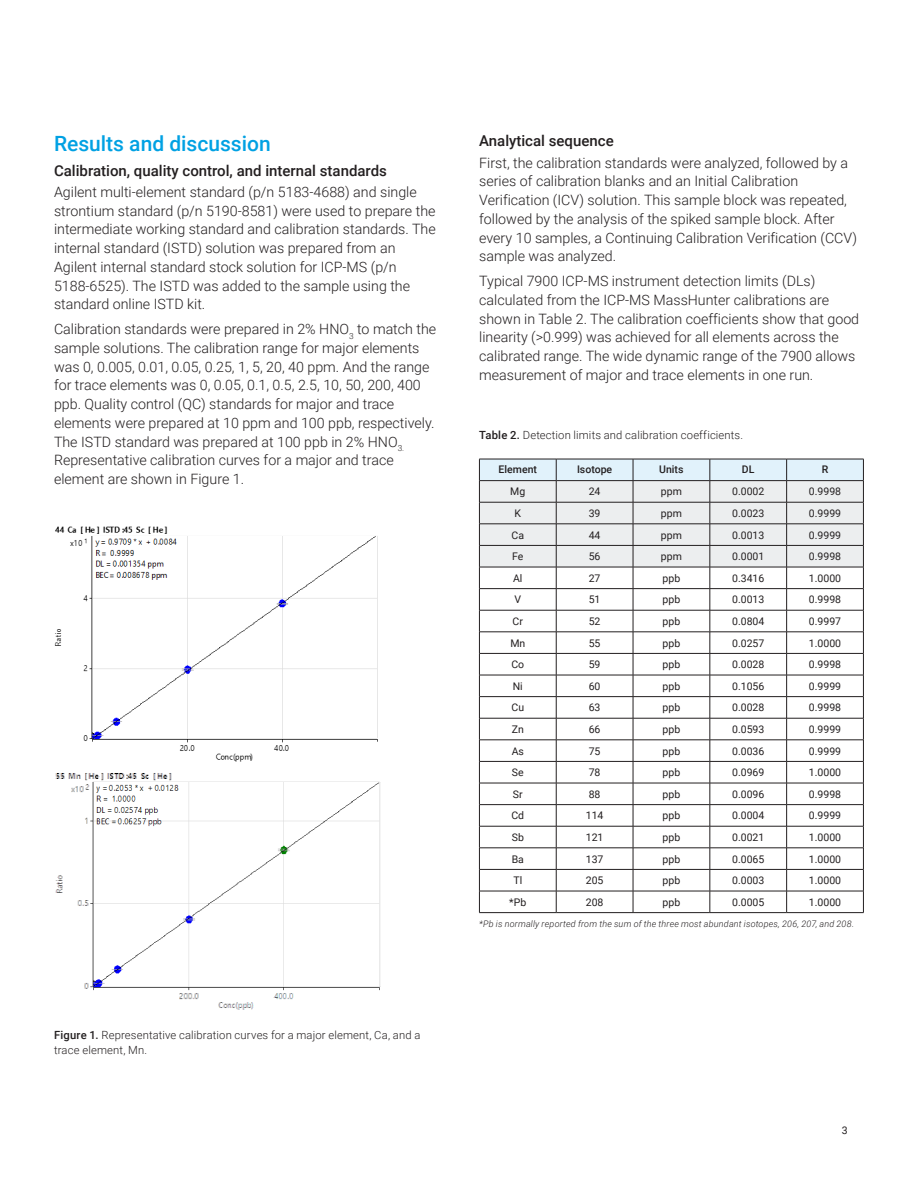
<style>
.page{position:relative;width:918px;height:1188px;background:#fff}
.page>*{position:absolute;margin:0;border:0;box-sizing:border-box;transform-origin:0 0}
.DATA_subhead_large_b{font:500 21px "Roboto";color:#00a1e3}
.DATA_subhead{font:500 15px "Roboto";color:#231f20}
.DATA_text_black{font:300 14.25px/18.8px "Roboto";color:#231f20}
.DATA_caption{font:300 11.25px/15px "Roboto";letter-spacing:.015em;color:#231f20}
.DATA_table_text{font:10.5px "Roboto";color:#231f20}
.DATA_table_text_head{font:500 10.5px "Roboto";color:#231f20}
.DATA_footnote{font:italic 300 9px "Roboto";letter-spacing:.02em;color:#231f20}
.s1{font-weight:500}
</style>
<div class="page">
<img style="left:54px;top:526px;width:324px;height:235px">
<img style="left:55px;top:773px;width:326px;height:237px">
<svg style="left:479px;top:459px;width:385px;height:453px"></svg>
<hr style="left:479px;top:912px;width:77px;height:1px;background:#231f20">
<hr style="left:556px;top:912px;width:77px;height:1px;background:#231f20">
<hr style="left:633px;top:912px;width:77px;height:1px;background:#231f20">
<hr style="left:710px;top:912px;width:77px;height:1px;background:#231f20">
<hr style="left:787px;top:912px;width:77px;height:1px;background:#231f20">
<p class="DATA_subhead_large_b" style="left:54px;top:129px;width:218px">Results and discussion</p>
<p class="DATA_subhead" style="left:54px;top:160px;width:334px">Calibration, quality control, and internal standards</p>
<p class="DATA_text_black" style="left:54px;top:182px;width:383px">Agilent multi-element standard (p/n 5183-4688) and single strontium standard (p/n 5190-8581) were used to prepare the intermediate working standard and calibration standards. The internal standard (ISTD) solution was prepared from an Agilent internal standard stock solution for ICP-MS (p/n 5188-6525). The ISTD was added to the sample using the standard online ISTD kit.</p>
<p class="DATA_text_black" style="left:54px;top:319px;width:384px">Calibration standards were prepared in 2% HNO<sub>3</sub> to match the sample solutions. The calibration range for major elements was 0, 0.005, 0.01, 0.05, 0.25, 1, 5, 20, 40 ppm. And the range for trace elements was 0, 0.05, 0.1, 0.5, 2.5, 10, 50, 200, 400 ppb. Quality control (QC) standards for major and trace elements were prepared at 10 ppm and 100 ppb, respectively.<br>The ISTD standard was prepared at 100 ppb in 2% HNO<sub>3.<br></sub>Representative calibration curves for a major and trace element are shown in Figure 1.</p>
<p class="DATA_caption" style="left:54px;top:1027px;width:368px"><span class="s1">Figure 1.</span> Representative calibration curves for a major element, Ca, and a trace element, Mn.</p>
<p class="DATA_subhead" style="left:479px;top:130px;width:136px">Analytical sequence</p>
<p class="DATA_text_black" style="left:479px;top:153px;width:379px">First, the calibration standards were analyzed, followed by a series of calibration blanks and an Initial Calibration Verification (ICV) solution. This sample block was repeated, followed by the analysis of the spiked sample block. After every 10 samples, a Continuing Calibration Verification (CCV) sample was analyzed.</p>
<p class="DATA_text_black" style="left:479px;top:271px;width:381px">Typical 7900 ICP-MS instrument detection limits (DLs) calculated from the ICP-MS MassHunter calibrations are shown in Table 2. The calibration coefficients show that good linearity (&gt;0.999) was achieved for all elements across the calibrated range. The wide dynamic range of the 7900 allows measurement of major and trace elements in one run.</p>
<p class="DATA_caption" style="left:479px;top:427px;width:265px"><span class="s1">Table 2.</span> Detection limits and calibration coefficients.</p>
<p class="DATA_table_text_head" style="left:499px;top:462px;width:40px">Element</p>
<p class="DATA_table_text_head" style="left:577px;top:462px;width:37px">Isotope</p>
<p class="DATA_table_text_head" style="left:659px;top:462px;width:26px">Units</p>
<p class="DATA_table_text_head" style="left:742px;top:462px;width:14px">DL</p>
<p class="DATA_table_text_head" style="left:822px;top:462px;width:8px">R</p>
<p class="DATA_table_text" style="left:510px;top:484px;width:17px">Mg</p>
<p class="DATA_table_text" style="left:589px;top:484px;width:13px">24</p>
<p class="DATA_table_text" style="left:661px;top:484px;width:22px">ppm</p>
<p class="DATA_table_text" style="left:732px;top:484px;width:34px">0.0002</p>
<p class="DATA_table_text" style="left:809px;top:484px;width:34px">0.9998</p>
<p class="DATA_table_text" style="left:515px;top:506px;width:8px">K</p>
<p class="DATA_table_text" style="left:589px;top:506px;width:13px">39</p>
<p class="DATA_table_text" style="left:661px;top:506px;width:22px">ppm</p>
<p class="DATA_table_text" style="left:732px;top:506px;width:34px">0.0023</p>
<p class="DATA_table_text" style="left:809px;top:506px;width:34px">0.9999</p>
<p class="DATA_table_text" style="left:512px;top:527px;width:14px">Ca</p>
<p class="DATA_table_text" style="left:589px;top:527px;width:13px">44</p>
<p class="DATA_table_text" style="left:661px;top:527px;width:22px">ppm</p>
<p class="DATA_table_text" style="left:732px;top:527px;width:34px">0.0013</p>
<p class="DATA_table_text" style="left:809px;top:527px;width:34px">0.9999</p>
<p class="DATA_table_text" style="left:512px;top:549px;width:13px">Fe</p>
<p class="DATA_table_text" style="left:589px;top:549px;width:13px">56</p>
<p class="DATA_table_text" style="left:661px;top:549px;width:22px">ppm</p>
<p class="DATA_table_text" style="left:732px;top:549px;width:34px">0.0001</p>
<p class="DATA_table_text" style="left:809px;top:549px;width:34px">0.9998</p>
<p class="DATA_table_text" style="left:513px;top:571px;width:11px">Al</p>
<p class="DATA_table_text" style="left:589px;top:571px;width:13px">27</p>
<p class="DATA_table_text" style="left:663px;top:571px;width:19px">ppb</p>
<p class="DATA_table_text" style="left:732px;top:571px;width:34px">0.3416</p>
<p class="DATA_table_text" style="left:809px;top:571px;width:34px">1.0000</p>
<p class="DATA_table_text" style="left:514px;top:592px;width:8px">V</p>
<p class="DATA_table_text" style="left:589px;top:592px;width:13px">51</p>
<p class="DATA_table_text" style="left:663px;top:592px;width:19px">ppb</p>
<p class="DATA_table_text" style="left:732px;top:592px;width:34px">0.0013</p>
<p class="DATA_table_text" style="left:809px;top:592px;width:34px">0.9998</p>
<p class="DATA_table_text" style="left:513px;top:614px;width:12px">Cr</p>
<p class="DATA_table_text" style="left:589px;top:614px;width:13px">52</p>
<p class="DATA_table_text" style="left:663px;top:614px;width:19px">ppb</p>
<p class="DATA_table_text" style="left:732px;top:614px;width:34px">0.0804</p>
<p class="DATA_table_text" style="left:809px;top:614px;width:34px">0.9997</p>
<p class="DATA_table_text" style="left:510px;top:635px;width:16px">Mn</p>
<p class="DATA_table_text" style="left:589px;top:635px;width:13px">55</p>
<p class="DATA_table_text" style="left:663px;top:635px;width:19px">ppb</p>
<p class="DATA_table_text" style="left:732px;top:635px;width:34px">0.0257</p>
<p class="DATA_table_text" style="left:809px;top:635px;width:34px">1.0000</p>
<p class="DATA_table_text" style="left:511px;top:657px;width:14px">Co</p>
<p class="DATA_table_text" style="left:589px;top:657px;width:13px">59</p>
<p class="DATA_table_text" style="left:663px;top:657px;width:19px">ppb</p>
<p class="DATA_table_text" style="left:732px;top:657px;width:34px">0.0028</p>
<p class="DATA_table_text" style="left:809px;top:657px;width:34px">0.9998</p>
<p class="DATA_table_text" style="left:513px;top:679px;width:12px">Ni</p>
<p class="DATA_table_text" style="left:589px;top:679px;width:13px">60</p>
<p class="DATA_table_text" style="left:663px;top:679px;width:19px">ppb</p>
<p class="DATA_table_text" style="left:732px;top:679px;width:34px">0.1056</p>
<p class="DATA_table_text" style="left:809px;top:679px;width:34px">0.9999</p>
<p class="DATA_table_text" style="left:512px;top:700px;width:14px">Cu</p>
<p class="DATA_table_text" style="left:589px;top:700px;width:13px">63</p>
<p class="DATA_table_text" style="left:663px;top:700px;width:19px">ppb</p>
<p class="DATA_table_text" style="left:732px;top:700px;width:34px">0.0028</p>
<p class="DATA_table_text" style="left:809px;top:700px;width:34px">0.9998</p>
<p class="DATA_table_text" style="left:512px;top:722px;width:14px">Zn</p>
<p class="DATA_table_text" style="left:589px;top:722px;width:13px">66</p>
<p class="DATA_table_text" style="left:663px;top:722px;width:19px">ppb</p>
<p class="DATA_table_text" style="left:732px;top:722px;width:34px">0.0593</p>
<p class="DATA_table_text" style="left:809px;top:722px;width:34px">0.9999</p>
<p class="DATA_table_text" style="left:512px;top:743px;width:14px">As</p>
<p class="DATA_table_text" style="left:589px;top:743px;width:13px">75</p>
<p class="DATA_table_text" style="left:663px;top:743px;width:19px">ppb</p>
<p class="DATA_table_text" style="left:732px;top:743px;width:34px">0.0036</p>
<p class="DATA_table_text" style="left:809px;top:743px;width:34px">0.9999</p>
<p class="DATA_table_text" style="left:512px;top:765px;width:13px">Se</p>
<p class="DATA_table_text" style="left:589px;top:765px;width:13px">78</p>
<p class="DATA_table_text" style="left:663px;top:765px;width:19px">ppb</p>
<p class="DATA_table_text" style="left:732px;top:765px;width:34px">0.0969</p>
<p class="DATA_table_text" style="left:809px;top:765px;width:34px">1.0000</p>
<p class="DATA_table_text" style="left:513px;top:787px;width:11px">Sr</p>
<p class="DATA_table_text" style="left:589px;top:787px;width:13px">88</p>
<p class="DATA_table_text" style="left:663px;top:787px;width:19px">ppb</p>
<p class="DATA_table_text" style="left:732px;top:787px;width:34px">0.0096</p>
<p class="DATA_table_text" style="left:809px;top:787px;width:34px">0.9998</p>
<p class="DATA_table_text" style="left:511px;top:808px;width:14px">Cd</p>
<p class="DATA_table_text" style="left:586px;top:808px;width:19px">114</p>
<p class="DATA_table_text" style="left:663px;top:808px;width:19px">ppb</p>
<p class="DATA_table_text" style="left:732px;top:808px;width:34px">0.0004</p>
<p class="DATA_table_text" style="left:809px;top:808px;width:34px">0.9999</p>
<p class="DATA_table_text" style="left:512px;top:830px;width:14px">Sb</p>
<p class="DATA_table_text" style="left:586px;top:830px;width:19px">121</p>
<p class="DATA_table_text" style="left:663px;top:830px;width:19px">ppb</p>
<p class="DATA_table_text" style="left:732px;top:830px;width:34px">0.0021</p>
<p class="DATA_table_text" style="left:809px;top:830px;width:34px">1.0000</p>
<p class="DATA_table_text" style="left:512px;top:851px;width:14px">Ba</p>
<p class="DATA_table_text" style="left:586px;top:851px;width:19px">137</p>
<p class="DATA_table_text" style="left:663px;top:851px;width:19px">ppb</p>
<p class="DATA_table_text" style="left:732px;top:851px;width:34px">0.0065</p>
<p class="DATA_table_text" style="left:809px;top:851px;width:34px">1.0000</p>
<p class="DATA_table_text" style="left:513px;top:873px;width:10px">Tl</p>
<p class="DATA_table_text" style="left:586px;top:873px;width:19px">205</p>
<p class="DATA_table_text" style="left:663px;top:873px;width:19px">ppb</p>
<p class="DATA_table_text" style="left:732px;top:873px;width:34px">0.0003</p>
<p class="DATA_table_text" style="left:809px;top:873px;width:34px">1.0000</p>
<p class="DATA_table_text" style="left:509px;top:895px;width:19px">*Pb</p>
<p class="DATA_table_text" style="left:586px;top:895px;width:19px">208</p>
<p class="DATA_table_text" style="left:663px;top:895px;width:19px">ppb</p>
<p class="DATA_table_text" style="left:732px;top:895px;width:34px">0.0005</p>
<p class="DATA_table_text" style="left:809px;top:895px;width:34px">1.0000</p>
<p class="DATA_footnote" style="left:479px;top:918px;width:376px">*Pb is normally reported from the sum of the three most abundant isotopes, 206, 207, and 208.</p>
<p class="DATA_table_text" style="left:842px;top:1123px;width:7px">3</p>
</div>
